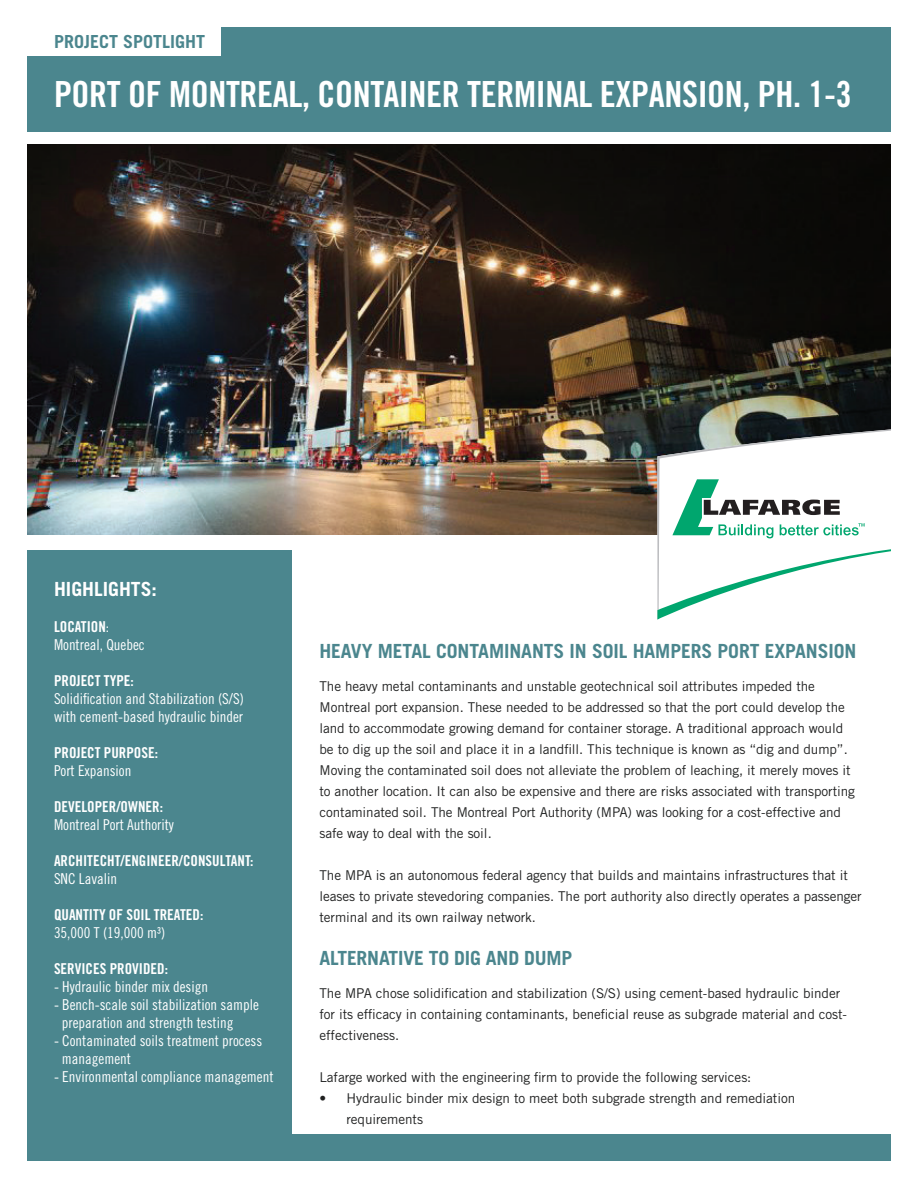
<style>
.page{position:relative;width:918px;height:1188px;background:#fff}
.page>*{position:absolute;margin:0;border:0;box-sizing:border-box;transform-origin:0 0}
.t1{font:36px "Trade Gothic LT Std Bd Cn 20";letter-spacing:-.01em;color:#fff}
.t2{font:700 19.5px "Trade Gothic LT Std";letter-spacing:-.005em;color:#4b868e}
.t3{font:700 19.5px "Trade Gothic LT Std";color:#fff}
.t4{font:700 18px "Trade Gothic LT Std";color:#4b868e}
.t5{font:15px/18px "Trade Gothic LT Std Cn 18";color:#fff}
.t6{font:15px "Trade Gothic LT Std Bd Cn 20";color:#fff}
.t7{font:13.5px/21px "Trade Gothic LT Std";letter-spacing:-.005em;color:#1f2020}
.s1{font-family:"Trade Gothic LT Std Cn 18"}
</style>
<div class="page">
<img style="left:27px;top:145px;width:864px;height:390px">
<div style="left:27px;top:551px;width:265px;height:610px;background:#4b868e"></div>
<div style="left:27px;top:27px;width:864px;height:104px;background:#4b868e"></div>
<div style="left:27px;top:1134px;width:864px;height:27px;background:#4b868e"></div>
<svg style="left:657px;top:428px;width:234px;height:192px"></svg>
<div style="left:16px;top:16px;width:204px;height:40px;background:#fff"></div>
<h3 class="t4" style="left:54px;top:31px;width:153px">PROJECT SPOTLIGHT</h3>
<h1 class="t1" style="left:54px;top:72px;width:799px">PORT OF MONTREAL, CONTAINER TERMINAL EXPANSION, PH. 1-3</h1>
<h2 class="t3" style="left:54px;top:578px;width:104px">HIGHLIGHTS:</h2>
<p class="t6" style="left:54px;top:618px;width:57px">LOCATION<span class="s1">:</span></p>
<p class="t5" style="left:54px;top:636px;width:92px">Montreal, Quebec</p>
<p class="t6" style="left:54px;top:672px;width:81px">PROJECT TYPE:</p>
<p class="t5" style="left:54px;top:690px;width:191px">Solidification and Stabilization (S/S) with cement-based hydraulic binder</p>
<p class="t6" style="left:54px;top:744px;width:106px">PROJECT PURPOSE:</p>
<p class="t5" style="left:54px;top:762px;width:79px">Port Expansion</p>
<p class="t6" style="left:54px;top:798px;width:111px">DEVELOPER/OWNER:</p>
<p class="t5" style="left:54px;top:816px;width:121px">Montreal Port Authority</p>
<p class="t6" style="left:54px;top:852px;width:201px">ARCHITECHT/ENGINEER/CONSULTANT:</p>
<p class="t5" style="left:54px;top:870px;width:65px">SNC Lavalin</p>
<p class="t6" style="left:54px;top:906px;width:151px">QUANTITY OF SOIL TREATED:</p>
<p class="t5" style="left:54px;top:924px;width:113px">35,000 T (19,000 m³)</p>
<p class="t6" style="left:54px;top:960px;width:116px">SERVICES PROVIDED:</p>
<p class="t5" style="left:54px;top:978px;width:156px">- Hydraulic binder mix design</p>
<p class="t5" style="left:62px;top:996px;width:199px;text-indent:-8px">- Bench-scale soil stabilization sample preparation and strength testing</p>
<p class="t5" style="left:62px;top:1032px;width:202px;text-indent:-8px">- Contaminated soils treatment process management</p>
<p class="t5" style="left:54px;top:1068px;width:221px">- Environmental compliance management</p>
<h2 class="t2" style="left:320px;top:639px;width:538px">HEAVY METAL CONTAMINANTS IN SOIL HAMPERS PORT EXPANSION</h2>
<p class="t7" style="left:320px;top:675px;width:537px">The heavy metal contaminants and unstable geotechnical soil attributes impeded the Montreal port expansion. These needed to be addressed so that the port could develop the land to accommodate growing demand for container storage. A traditional approach would be to dig up the soil and place it in a landfill. This technique is known as “dig and dump”.<br>Moving the contaminated soil does not alleviate the problem of leaching, it merely moves it to another location. It can also be expensive and there are risks associated with transporting contaminated soil. The Montreal Port Authority (MPA) was looking for a cost-effective and safe way to deal with the soil.</p>
<p class="t7" style="left:320px;top:864px;width:544px">The MPA is an autonomous federal agency that builds and maintains infrastructures that it leases to private stevedoring companies. The port authority also directly operates a passenger terminal and its own railway network.</p>
<h2 class="t2" style="left:320px;top:946px;width:254px">ALTERNATIVE TO DIG AND DUMP</h2>
<p class="t7" style="left:320px;top:983px;width:529px">The MPA chose solidification and stabilization (S/S) using cement-based hydraulic binder for its efficacy in containing contaminants, beneficial reuse as subgrade material and cost&shy;effectiveness.</p>
<p class="t7" style="left:320px;top:1067px;width:433px">Lafarge worked with the engineering firm to provide the following services:</p>
<p class="t7" style="left:346px;top:1088px;width:450px;text-indent:-27px">• Hydraulic binder mix design to meet both subgrade strength and remediation requirements</p>
</div>
